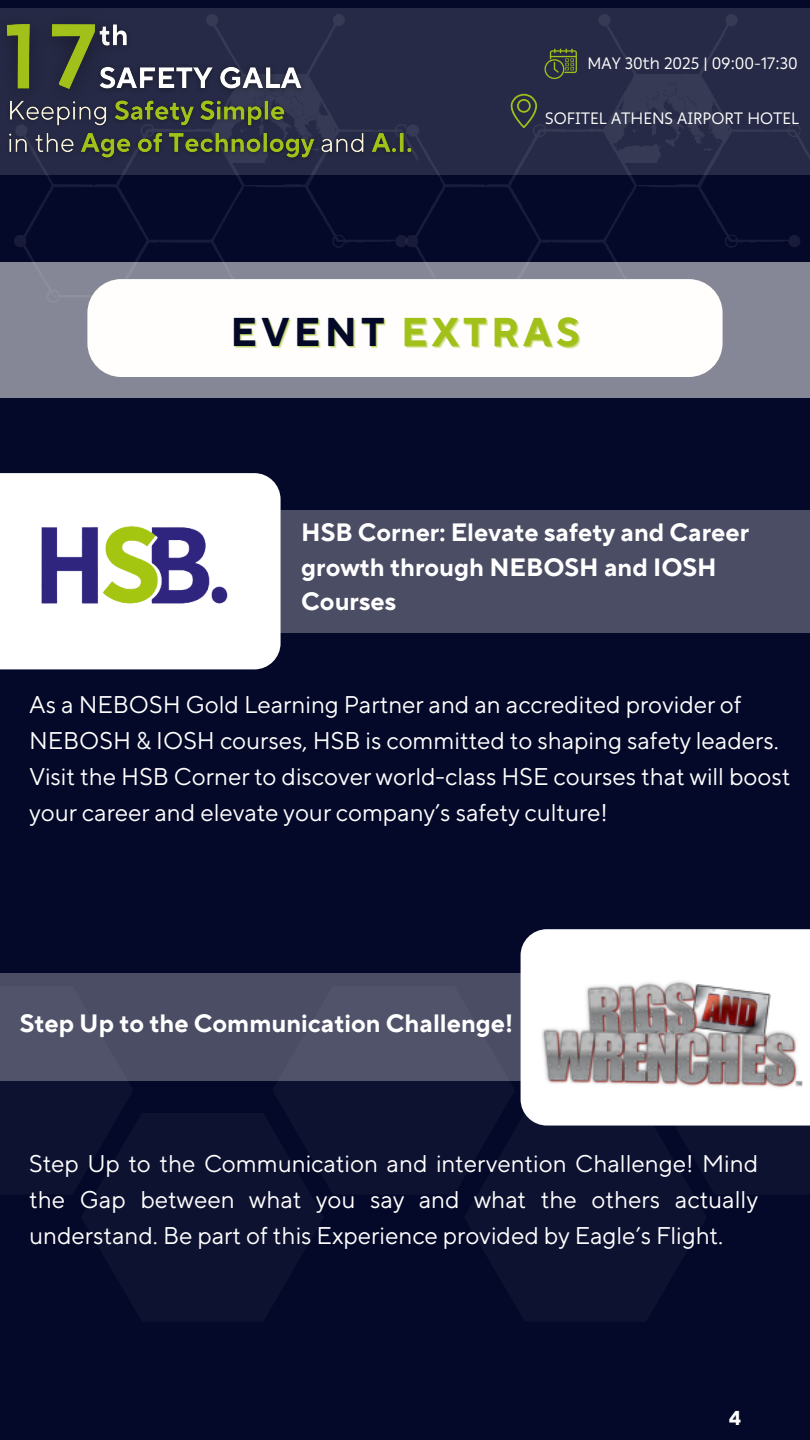
<style>
.page{position:relative;width:810px;height:1440px;background:#050929}
.page>*{position:absolute;margin:0;border:0;box-sizing:border-box;transform-origin:0 0}
.t1{font:700 40px "TT Norms Pro";letter-spacing:.105em;color:#a1c01a}
.t2{font:700 25px/34.5px "TT Norms Pro";color:#fff}
.t3{font:24.1px/36px "TT Norms Pro";color:#fff}
.t4{font:700 20px "TT Norms Pro";color:#fff}
.t5{font:16.4px "Ping HL";color:#fff}
.s1{color:#050929}
</style>
<div class="page">
<img style="left:418px;top:175px;width:382px;height:87px">
<img style="left:14px;top:175px;width:404px;height:87px">
<svg style="left:0;top:8px;width:810px;height:167px;background:#282b47"></svg>
<svg style="left:545px;top:49px;width:32px;height:30px"></svg>
<svg style="left:511px;top:94px;width:26px;height:34px"></svg>
<svg style="left:0;top:262px;width:810px;height:136px;background:#c8c8ce"></svg>
<div style="left:0;top:473px;width:281px;height:196px;background:#fff"></div>
<img style="left:36px;top:521px;width:195px;height:85px">
<div style="left:0;top:986px;width:133px;height:209px;background:#0e1231"></div>
<div style="left:654px;top:986px;width:156px;height:209px;background:#0e1231"></div>
<div style="left:281px;top:510px;width:529px;height:123px;background:#4a4d64"></div>
<div style="left:0;top:973px;width:557px;height:108px;background:#4a4d64"></div>
<div style="left:521px;top:929px;width:289px;height:197px;background:#fff"></div>
<img style="left:537px;top:957px;width:270px;height:139px">
<img style="left:127px;top:16px;width:184px;height:79px">
<img style="left:0;top:8px;width:127px;height:117px">
<img style="left:3px;top:95px;width:415px;height:71px">
<p class="t5" style="left:587px;top:54px;width:212px">MAY 30th 2025 | 09:00-17:30</p>
<p class="t5" style="left:545px;top:108px;width:255px">SOFITEL ATHENS AIRPORT HOTEL</p>
<p class="t1" style="left:230px;top:308px;width:351px"><span class="s1">EVENT</span> EXTRAS</p>
<h1 class="t2" style="left:301px;top:516px;width:449px">HSB Corner: Elevate safety and Career growth through NEBOSH and IOSH<br>Courses</h1>
<h5 class="t3" style="left:29px;top:688px;width:763px">As a NEBOSH Gold Learning Partner and an accredited provider of NEBOSH &amp; IOSH courses, HSB is committed to shaping safety leaders.<br>Visit the HSB Corner to discover world-class HSE courses that will boost your career and elevate your company’s safety culture!</h5>
<p class="t2" style="left:20px;top:1007px;width:495px">Step Up to the Communication Challenge!</p>
<h6 class="t3" style="left:29px;top:1147px;width:730px;text-align:justify">Step Up to the Communication and intervention Challenge! Mind the Gap between what you say and what the others actually understand. Be part of this Experience provided by Eagle’s Flight.</h6>
<p class="t4" style="left:729px;top:1406px;width:13px">4</p>
</div>
